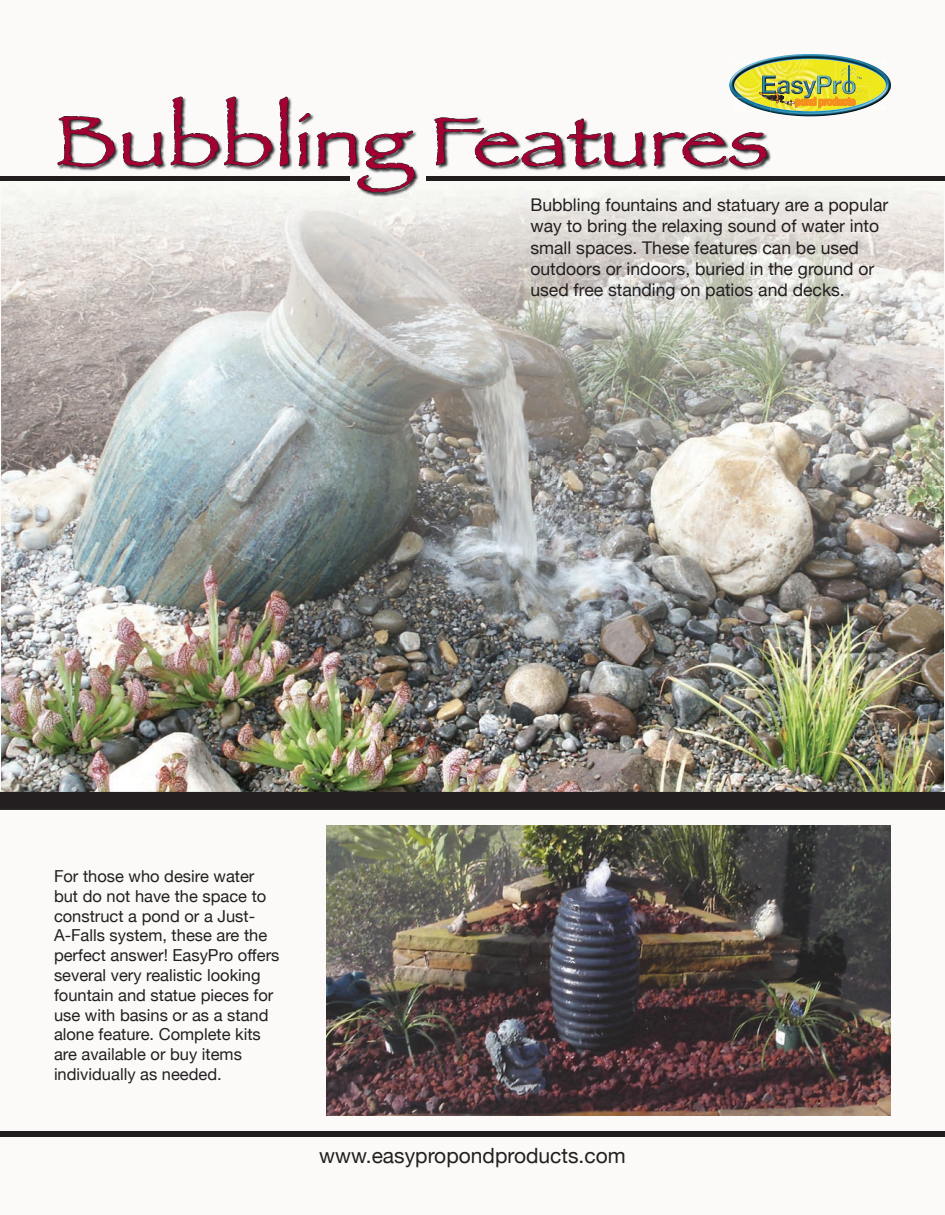
<style>
.page{position:relative;width:945px;height:1215px;background:#fbfaf9}
.page>*{position:absolute;margin:0;border:0;box-sizing:border-box;transform-origin:0 0}
.t1{font:72px "Papyrus";color:#a40133;scale:1.23 1}
.t2{font:21px "Helvetica Neue";color:#231f20}
.t3{font:17.55px/21px "Helvetica Neue";color:#231f20}
.t4{font:16.5px/19.8px "Helvetica Neue";color:#231f20}
</style>
<div class="page">
<img style="left:578px;top:189px;width:366px;height:603px">
<img style="left:211px;top:197px;width:367px;height:595px">
<img style="left:1px;top:197px;width:210px;height:595px">
<div style="left:0;top:176px;width:350px;height:5px;background:#231f20"></div>
<div style="left:426px;top:176px;width:519px;height:5px;background:#231f20"></div>
<div style="left:0;top:792px;width:945px;height:18px;background:#231f20"></div>
<img style="left:729px;top:54px;width:157px;height:62px">
<div style="left:0;top:1131px;width:945px;height:6px;background:#231f20"></div>
<img style="left:58px;top:97px;width:713px;height:100px">
<img style="left:58px;top:176px;width:259px;height:5px">
<img style="left:426px;top:176px;width:345px;height:5px">
<img style="left:734px;top:97px;width:2px;height:14px">
<img style="left:736px;top:97px;width:35px;height:15px">
<img style="left:759px;top:66px;width:102px;height:42px">
<svg style="left:57px;top:116px;width:59px;height:51px"></svg>
<svg style="left:122px;top:132px;width:42px;height:35px"></svg>
<svg style="left:170px;top:96px;width:103px;height:71px"></svg>
<svg style="left:279px;top:96px;width:10px;height:71px"></svg>
<svg style="left:298px;top:113px;width:13px;height:53px"></svg>
<svg style="left:317px;top:130px;width:98px;height:63px"></svg>
<svg style="left:434px;top:117px;width:211px;height:50px"></svg>
<svg style="left:653px;top:132px;width:114px;height:35px"></svg>
<img style="left:327px;top:826px;width:564px;height:290px">
<h1 class="t1" style="left:54px;top:98px;width:583px">Bubbling Features</h1>
<p class="t3" style="left:530px;top:194px;width:359px">Bubbling fountains and statuary are a popular way to bring the relaxing sound of water into small spaces. These features can be used outdoors or indoors, buried in the ground or used free standing on patios and decks.</p>
<p class="t4" style="left:54px;top:866px;width:227px">For those who desire water but do not have the space to construct a pond or a Just-<br>A-Falls system, these are the perfect answer! EasyPro offers several very realistic looking fountain and statue pieces for use with basins or as a stand alone feature. Complete kits are available or buy items individually as needed.</p>
<p class="t2" style="left:319px;top:1143px;width:308px">www.easypropondproducts.com</p>
</div>
